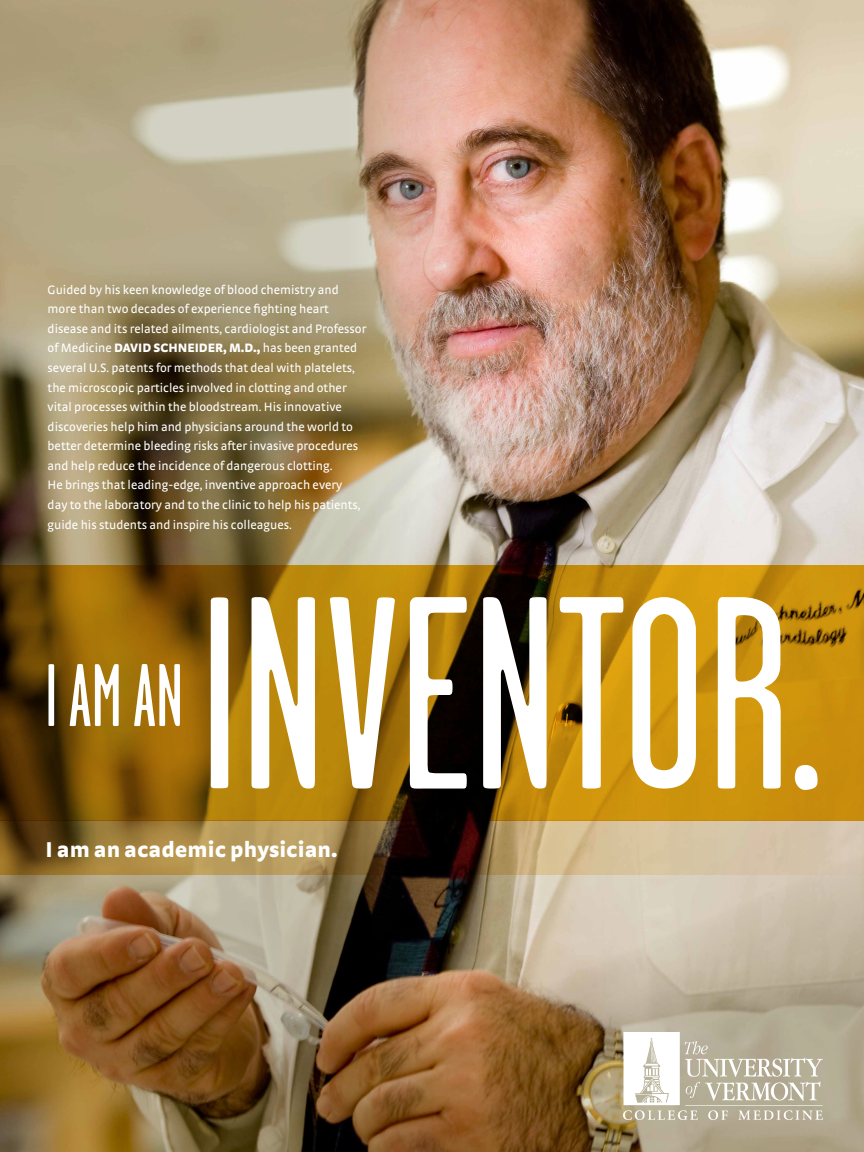
<style>
.page{position:relative;width:864px;height:1152px;background:#fff}
.page>*{position:absolute;margin:0;border:0;box-sizing:border-box;transform-origin:0 0}
.t1{font:273.48px "Garage Gothic";letter-spacing:.005em;color:#fff}
.t2{font:88.56px "Garage Gothic";color:#fff}
.t3{font:900 22.56px "Strada TF";color:#fff}
.t4{font:12.84px/19.6px "Strada TF";color:#fff}
.s1{font-weight:900}
</style>
<div class="page">
<img style="left:0;top:0;width:864px;height:1152px">
<svg style="left:0;top:565px;width:864px;height:256px;background:#9a6c08"></svg>
<svg style="left:0;top:821px;width:864px;height:54px;background:#a28a61"></svg>
<img style="left:624px;top:1032px;width:199px;height:88px">
<p class="t4" style="left:48px;top:279px;width:320px">Guided by his keen knowledge of blood chemistry and more than two decades of experience fighting heart disease and its related ailments, cardiologist and Professor of Medicine <span class="s1">David Schneider, M.D.,</span> has been granted several U.S. patents for methods that deal with platelets, the microscopic particles involved in clotting and other vital processes within the bloodstream. His innovative discoveries help him and physicians around the world to better determine bleeding risks after invasive procedures and help reduce the incidence of dangerous clotting.<br>He brings that leading-edge, inventive approach every<br>day to the laboratory and to the clinic to help his patients, guide his students and inspire his colleagues.</p>
<h2 class="t2" style="left:45px;top:650px;width:140px">I AM AN</h2>
<h1 class="t1" style="left:200px;top:553px;width:622px">INVENTOR.</h1>
<h3 class="t3" style="left:46px;top:835px;width:293px">I am an academic physician.</h3>
</div>
